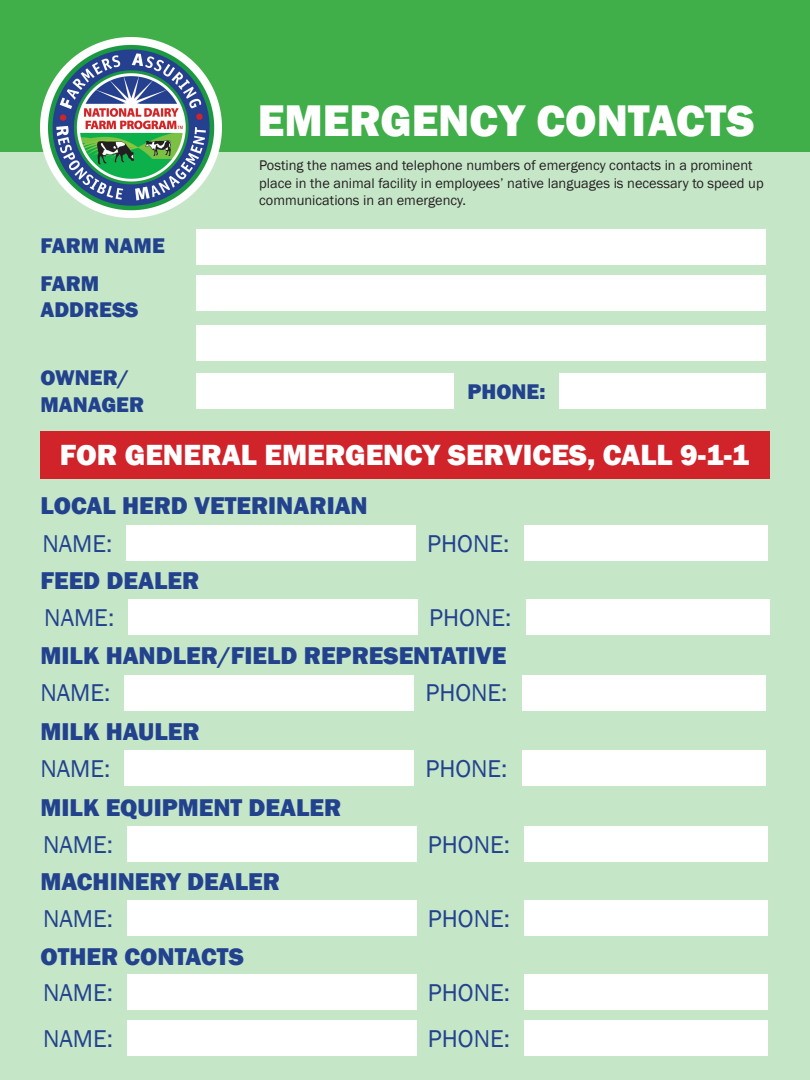
<style>
.page{position:relative;width:810px;height:1080px;background:#c6e6c8}
.page>*{position:absolute;margin:0;border:0;box-sizing:border-box;transform-origin:0 0}
.t1{font:800 45.62px "Franklin Gothic";color:#fff}
.t2{font:800 30px "Franklin Gothic";color:#fff}
.t3{font:800 25px "Franklin Gothic";color:#22428e}
.t4{font:25px "Franklin Gothic";color:#22428e}
.t5{font:800 21.88px/26.2px "Franklin Gothic";color:#22428e}
.t6{font:14.38px/17.2px "Franklin Gothic";color:#231f20}
</style>
<div class="page">
<div style="left:0;top:0;width:810px;height:152px;background:#40ae49"></div>
<img style="left:40px;top:37px;width:181px;height:181px">
<div style="left:196px;top:229px;width:570px;height:35px;background:#fff"></div>
<div style="left:196px;top:373px;width:258px;height:36px;background:#fff"></div>
<div style="left:559px;top:373px;width:207px;height:36px;background:#fff"></div>
<div style="left:196px;top:275px;width:570px;height:36px;background:#fff"></div>
<div style="left:196px;top:325px;width:570px;height:35px;background:#fff"></div>
<div style="left:41px;top:431px;width:729px;height:48px;background:#d1232a"></div>
<div style="left:125px;top:675px;width:289px;height:35px;background:#fff"></div>
<div style="left:522px;top:675px;width:244px;height:35px;background:#fff"></div>
<div style="left:125px;top:750px;width:289px;height:36px;background:#fff"></div>
<div style="left:522px;top:750px;width:244px;height:36px;background:#fff"></div>
<div style="left:127px;top:525px;width:289px;height:36px;background:#fff"></div>
<div style="left:524px;top:525px;width:244px;height:36px;background:#fff"></div>
<div style="left:129px;top:599px;width:289px;height:36px;background:#fff"></div>
<div style="left:526px;top:599px;width:243px;height:36px;background:#fff"></div>
<div style="left:127px;top:826px;width:290px;height:36px;background:#fff"></div>
<div style="left:525px;top:826px;width:243px;height:36px;background:#fff"></div>
<div style="left:127px;top:900px;width:290px;height:35px;background:#fff"></div>
<div style="left:525px;top:900px;width:243px;height:35px;background:#fff"></div>
<div style="left:127px;top:975px;width:290px;height:35px;background:#fff"></div>
<div style="left:525px;top:975px;width:243px;height:35px;background:#fff"></div>
<div style="left:127px;top:1020px;width:290px;height:35px;background:#fff"></div>
<div style="left:525px;top:1020px;width:243px;height:35px;background:#fff"></div>
<h1 class="t1" style="left:258px;top:91px;width:498px">EMERGENCY CONTACTS</h1>
<h3 class="t5" style="left:41px;top:233px;width:126px">FARM NAME</h3>
<h3 class="t5" style="left:41px;top:270px;width:100px">FARM<br>ADDRESS</h3>
<h3 class="t5" style="left:41px;top:365px;width:105px">OWNER/<br>MANAGER</h3>
<p class="t6" style="left:259px;top:157px;width:506px">Posting the names and telephone numbers of emergency contacts in a prominent place in the animal facility in employees’ native languages is necessary to speed up communications in an emergency.</p>
<h3 class="t5" style="left:468px;top:378px;width:79px">PHONE:</h3>
<h2 class="t2" style="left:60px;top:436px;width:691px">FOR GENERAL EMERGENCY SERVICES, CALL 9-1-1</h2>
<h3 class="t3" style="left:41px;top:489px;width:329px">LOCAL HERD VETERINARIAN</h3>
<h3 class="t4" style="left:42px;top:528px;width:72px">NAME:</h3>
<h3 class="t4" style="left:427px;top:528px;width:84px">PHONE:</h3>
<h3 class="t3" style="left:41px;top:565px;width:160px">FEED DEALER</h3>
<h3 class="t4" style="left:44px;top:602px;width:72px">NAME:</h3>
<h3 class="t4" style="left:429px;top:602px;width:84px">PHONE:</h3>
<h3 class="t3" style="left:41px;top:640px;width:467px">MILK HANDLER/FIELD REPRESENTATIVE</h3>
<h3 class="t4" style="left:41px;top:678px;width:72px">NAME:</h3>
<h3 class="t4" style="left:425px;top:678px;width:84px">PHONE:</h3>
<h3 class="t3" style="left:41px;top:715px;width:161px">MILK HAULER</h3>
<h3 class="t4" style="left:41px;top:753px;width:72px">NAME:</h3>
<h3 class="t4" style="left:425px;top:753px;width:84px">PHONE:</h3>
<h3 class="t3" style="left:41px;top:792px;width:302px">MILK EQUIPMENT DEALER</h3>
<h3 class="t4" style="left:43px;top:829px;width:72px">NAME:</h3>
<h3 class="t4" style="left:428px;top:829px;width:84px">PHONE:</h3>
<h3 class="t3" style="left:41px;top:866px;width:241px">MACHINERY DEALER</h3>
<h3 class="t4" style="left:43px;top:903px;width:72px">NAME:</h3>
<h3 class="t4" style="left:428px;top:903px;width:84px">PHONE:</h3>
<h3 class="t3" style="left:41px;top:941px;width:205px">OTHER CONTACTS</h3>
<h3 class="t4" style="left:43px;top:977px;width:72px">NAME:</h3>
<h3 class="t4" style="left:428px;top:977px;width:84px">PHONE:</h3>
<h3 class="t4" style="left:43px;top:1023px;width:72px">NAME:</h3>
<h3 class="t4" style="left:428px;top:1023px;width:84px">PHONE:</h3>
</div>
